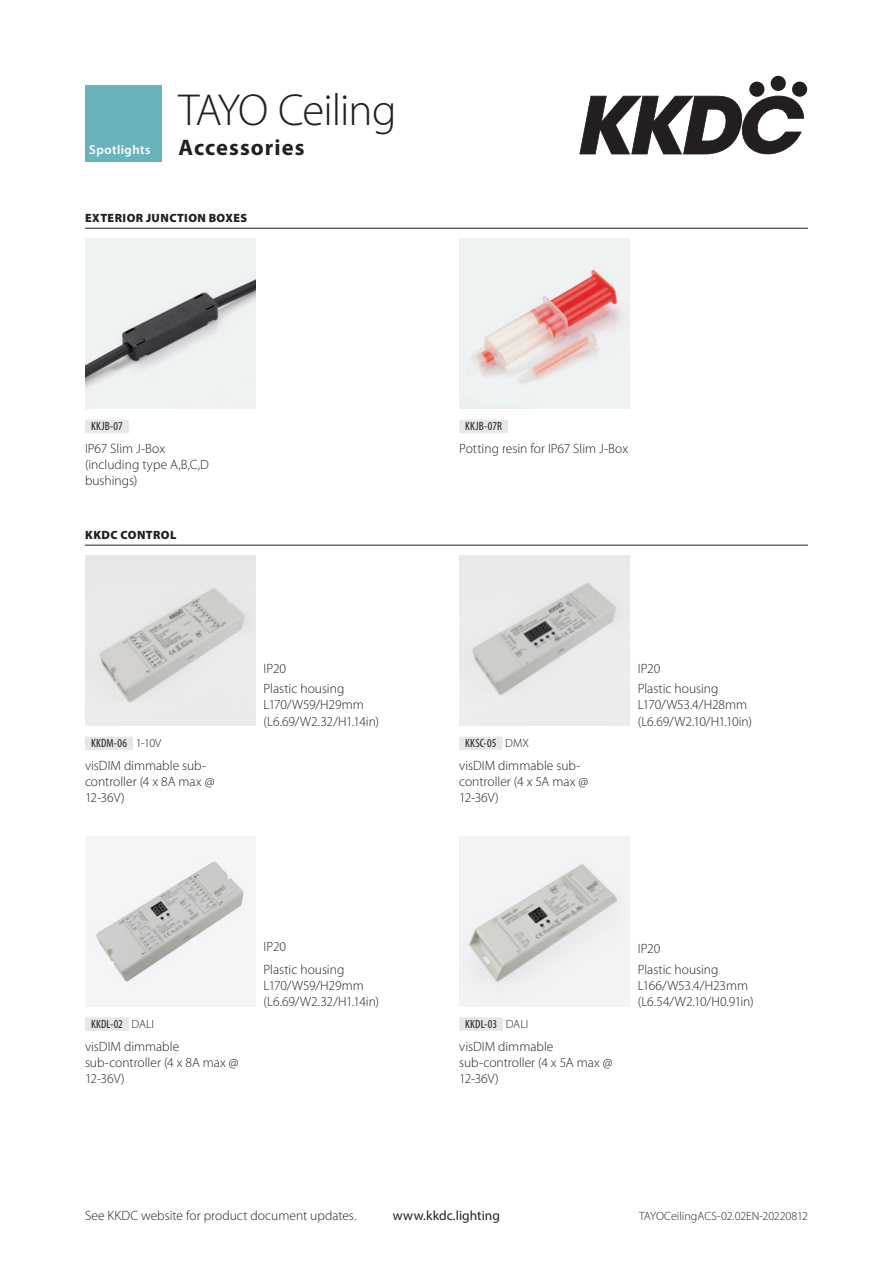
<style>
.page{position:relative;width:893px;height:1263px;background:#fff}
.page>*{position:absolute;margin:0;border:0;box-sizing:border-box;transform-origin:0 0}
.title_line1{font:300 45px "Myriad Pro";letter-spacing:-.025em;color:#231f20}
.title_line2{font:700 22.5px "Myriad Pro";letter-spacing:.045em;color:#231f20}
.body{font:300 13.5px/16.2px "Myriad Pro";color:#231f20}
.accessories{font:300 13.5px/16.2px "Myriad Pro";letter-spacing:-.005em;color:#231f20}
.t1{font:13.5px "Myriad Pro";letter-spacing:.005em;color:#231f20}
.t2{font:600 12.75px "Myriad Pro";letter-spacing:.04em;color:#fff}
.Product_code{font:condensed 12px "Myriad Pro";letter-spacing:.015em;color:#231f20}
.Section_heading_othe{font:900 12px "Myriad Pro";letter-spacing:.035em;color:#231f20}
.t3{font:300 12px "Myriad Pro";letter-spacing:-.005em;color:#231f20}
.s1{font-weight:300;font-stretch:normal}
</style>
<div class="page">
<svg style="left:579px;top:96px;width:225px;height:58px"></svg>
<svg style="left:749px;top:81px;width:16px;height:16px"></svg>
<div style="left:770px;top:76px;width:16px;height:15px;background:#231f20;border-radius:50%"></div>
<div style="left:792px;top:81px;width:15px;height:16px;background:#231f20;border-radius:50%"></div>
<div style="left:85px;top:85px;width:77px;height:77px;background:#69b3bd"></div>
<hr style="left:85px;top:228px;width:723px;height:1px;background:#231f20">
<hr style="left:85px;top:545px;width:723px;height:1px;background:#231f20">
<img style="left:85px;top:239px;width:170px;height:170px">
<img style="left:459px;top:239px;width:170px;height:170px">
<div style="left:85px;top:420px;width:44px;height:13px;background:#e6e7e9"></div>
<div style="left:459px;top:420px;width:49px;height:13px;background:#e6e7e9"></div>
<img style="left:85px;top:555px;width:170px;height:171px">
<img style="left:459px;top:555px;width:170px;height:171px">
<div style="left:85px;top:737px;width:48px;height:13px;background:#e6e7e9"></div>
<div style="left:459px;top:737px;width:44px;height:13px;background:#e6e7e9"></div>
<img style="left:85px;top:836px;width:170px;height:170px">
<img style="left:459px;top:836px;width:170px;height:170px">
<div style="left:85px;top:1017px;width:44px;height:14px;background:#e6e7e9"></div>
<div style="left:459px;top:1017px;width:44px;height:14px;background:#e6e7e9"></div>
<p class="t2" style="left:89px;top:142px;width:63px">Spotlights</p>
<p class="title_line1" style="left:179px;top:83px;width:219px">TAYO Ceiling</p>
<p class="title_line2" style="left:179px;top:133px;width:127px">Accessories</p>
<p class="Section_heading_othe" style="left:85px;top:210px;width:164px">EXTERIOR JUNCTION BOXES</p>
<p class="Product_code" style="left:91px;top:419px;width:33px">KKJB-07</p>
<p class="body" style="left:85px;top:440px;width:125px">IP67 Slim J-Box (including type A,B,C,D bushings)</p>
<p class="Section_heading_othe" style="left:85px;top:526px;width:93px">KKDC CONTROL</p>
<p class="Product_code" style="left:91px;top:736px;width:72px">KKDM-06 <span class="s1">1-10V</span></p>
<p class="body" style="left:85px;top:757px;width:131px">visDIM dimmable sub&shy;controller (4 x 8A max @<br>12-36V)</p>
<p class="accessories" style="left:264px;top:660px;width:24px">IP20</p>
<p class="accessories" style="left:264px;top:680px;width:117px">Plastic housing<br>L170/W59/H29mm (L6.69/W2.32/H1.14in)</p>
<p class="Product_code" style="left:91px;top:1017px;width:65px">KKDL-02 <span class="s1">DALI</span></p>
<p class="body" style="left:85px;top:1038px;width:155px">visDIM dimmable sub‑controller (4 x 8A max @<br>12-36V)</p>
<p class="body" style="left:264px;top:939px;width:24px">IP20</p>
<p class="body" style="left:264px;top:961px;width:117px">Plastic housing<br>L170/W59/H29mm (L6.69/W2.32/H1.14in)</p>
<p class="Product_code" style="left:465px;top:419px;width:38px">KKJB-07R</p>
<p class="body" style="left:459px;top:440px;width:170px">Potting resin for IP67 Slim J-Box</p>
<p class="Product_code" style="left:465px;top:736px;width:65px">KKSC-05 <span class="s1">DMX</span></p>
<p class="body" style="left:459px;top:757px;width:131px">visDIM dimmable sub&shy;controller (4 x 5A max @<br>12-36V)</p>
<p class="accessories" style="left:638px;top:660px;width:24px">IP20</p>
<p class="accessories" style="left:638px;top:680px;width:116px">Plastic housing<br>L170/W53.4/H28mm (L6.69/W2.10/H1.10in)</p>
<p class="Product_code" style="left:465px;top:1017px;width:65px">KKDL-03 <span class="s1">DALI</span></p>
<p class="body" style="left:459px;top:1038px;width:155px">visDIM dimmable sub‑controller (4 x 5A max @<br>12-36V)</p>
<p class="accessories" style="left:638px;top:941px;width:24px">IP20</p>
<p class="accessories" style="left:638px;top:961px;width:117px">Plastic housing<br>L166/W53.4/H23mm (L6.54/W2.10/H0.91in)</p>
<p class="accessories" style="left:85px;top:1208px;width:273px">See KKDC website for product document updates.</p>
<p class="t1" style="left:393px;top:1207px;width:109px">www.kkdc.lighting</p>
<p class="t3" style="left:639px;top:1209px;width:170px">TAYOCeilingACS-02.02EN-20220812</p>
</div>
